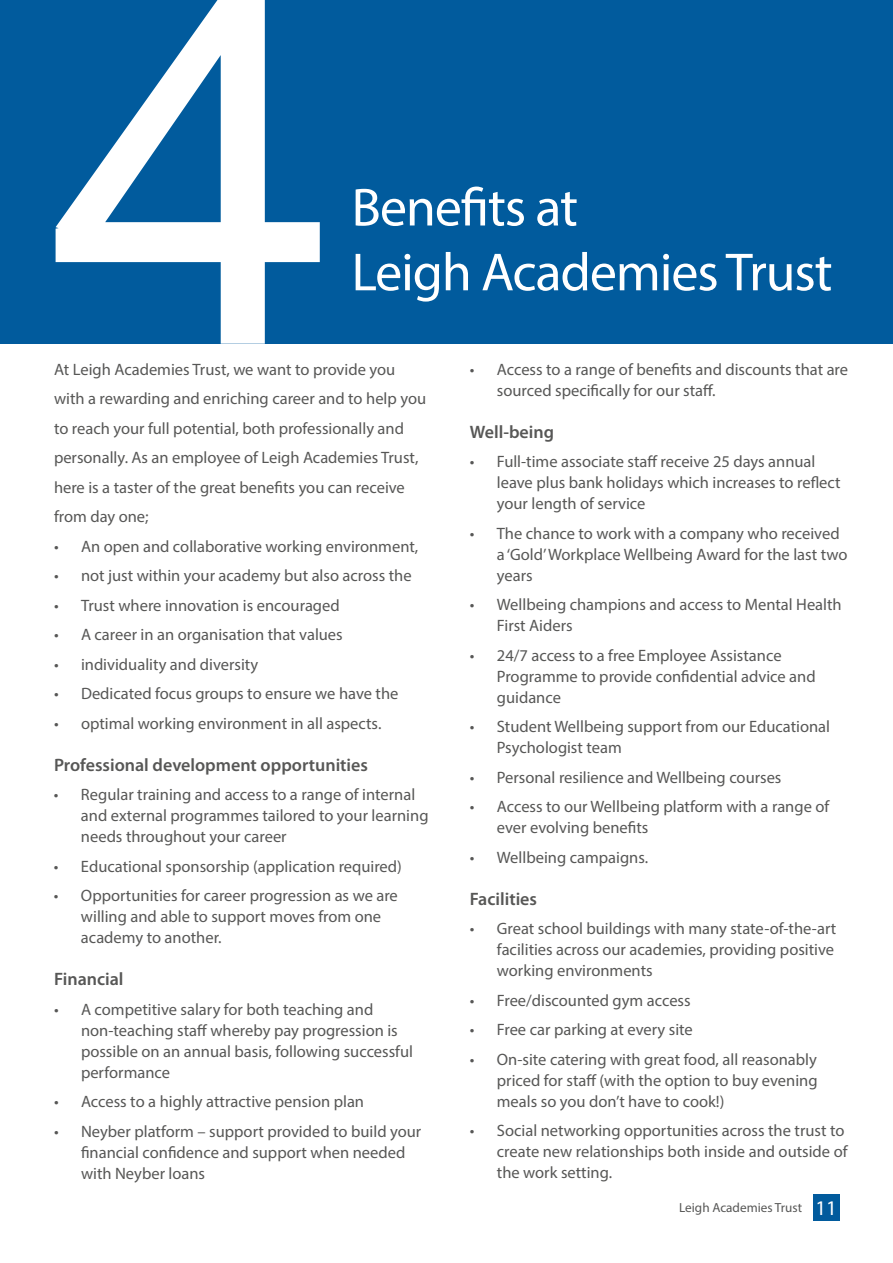
<style>
.page{position:relative;width:893px;height:1263px;background:#fff}
.page>*{position:absolute;margin:0;border:0;box-sizing:border-box;transform-origin:0 0}
.t1{font:500.25px "Amiko";color:#fff}
.t2{font:54px/64.8px "Myriad Pro";letter-spacing:-.02em;color:#fff}
.t3{font:600 18px "Myriad Pro";color:#575756}
.t4{font:16.5px/21px "Myriad Pro";color:#575756}
.t5{font:13.2px "Myriad Pro";color:#575756}
.s1{font-size:20.85px;color:#fff}
</style>
<div class="page">
<div style="left:0;top:0;width:893px;height:344px;background:#015b9d"></div>
<div style="left:813px;top:1194px;width:26px;height:27px;background:#015b9d"></div>
<h1 class="t1" style="left:27px;top:-121px;width:312px">4</h1>
<h2 class="t2" style="left:351px;top:174px;width:482px">Benefits at<br>Leigh Academies Trust</h2>
<p class="t4" style="left:54px;top:354px;width:374px;line-height:29.5px">At Leigh Academies Trust, we want to provide you with a rewarding and enriching career and to help you to reach your full potential, both professionally and personally. As an employee of Leigh Academies Trust, here is a taster of the great benefits you can receive from day one;</p>
<p class="t4" style="left:54px;top:535px;width:366px">• An open and collaborative working environment,</p>
<p class="t4" style="left:54px;top:565px;width:359px">• not just within your academy but also across the</p>
<p class="t4" style="left:54px;top:594px;width:287px">• Trust where innovation is encouraged</p>
<p class="t4" style="left:54px;top:624px;width:290px">• A career in an organisation that values</p>
<p class="t4" style="left:54px;top:653px;width:206px">• individuality and diversity</p>
<p class="t4" style="left:54px;top:683px;width:346px">• Dedicated focus groups to ensure we have the</p>
<p class="t4" style="left:54px;top:712px;width:329px">• optimal working environment in all aspects.</p>
<p class="t3" style="left:54px;top:753px;width:316px">Professional development opportunities</p>
<p class="t4" style="left:81px;top:784px;width:349px;text-indent:-27px">• Regular training and access to a range of internal and external programmes tailored to your learning needs throughout your career</p>
<p class="t4" style="left:54px;top:855px;width:349px">• Educational sponsorship (application required)</p>
<p class="t4" style="left:81px;top:885px;width:318px;text-indent:-27px">• Opportunities for career progression as we are willing and able to support moves from one academy to another.</p>
<p class="t3" style="left:54px;top:968px;width:71px">Financial</p>
<p class="t4" style="left:81px;top:998px;width:334px;text-indent:-27px">• A competitive salary for both teaching and non-teaching staff whereby pay progression is possible on an annual basis, following successful performance</p>
<p class="t4" style="left:54px;top:1091px;width:312px">• Access to a highly attractive pension plan</p>
<p class="t4" style="left:81px;top:1120px;width:342px;text-indent:-27px">• Neyber platform – support provided to build your financial confidence and support when needed with Neyber loans</p>
<p class="t4" style="left:497px;top:358px;width:353px;text-indent:-27px">• Access to a range of benefits and discounts that are sourced specifically for our staff.</p>
<p class="t3" style="left:470px;top:420px;width:86px">Well-being</p>
<p class="t4" style="left:497px;top:451px;width:345px;text-indent:-27px">• Full-time associate staff receive 25 days annual leave plus bank holidays which increases to reflect your length of service</p>
<p class="t4" style="left:497px;top:522px;width:352px;text-indent:-27px">• The chance to work with a company who received a ‘Gold’ Workplace Wellbeing Award for the last two years</p>
<p class="t4" style="left:497px;top:594px;width:346px;text-indent:-27px">• Wellbeing champions and access to Mental Health<br>First Aiders</p>
<p class="t4" style="left:497px;top:644px;width:320px;text-indent:-27px">• 24/7 access to a free Employee Assistance<br>Programme to provide confidential advice and guidance</p>
<p class="t4" style="left:497px;top:716px;width:335px;text-indent:-27px">• Student Wellbeing support from our Educational<br>Psychologist team</p>
<p class="t4" style="left:470px;top:766px;width:313px">• Personal resilience and Wellbeing courses</p>
<p class="t4" style="left:497px;top:796px;width:334px;text-indent:-27px">• Access to our Wellbeing platform with a range of ever evolving benefits</p>
<p class="t4" style="left:470px;top:846px;width:180px">• Wellbeing campaigns.</p>
<p class="t3" style="left:470px;top:887px;width:69px">Facilities</p>
<p class="t4" style="left:497px;top:918px;width:341px;text-indent:-27px">• Great school buildings with many state-of-the-art facilities across our academies, providing positive working environments</p>
<p class="t4" style="left:470px;top:989px;width:222px">• Free/discounted gym access</p>
<p class="t4" style="left:470px;top:1019px;width:224px">• Free car parking at every site</p>
<p class="t4" style="left:497px;top:1048px;width:322px;text-align:justify;text-indent:-27px">• On-site catering with great food, all reasonably priced for staff (with the option to buy evening meals so you don’t have to cook!)</p>
<p class="t4" style="left:497px;top:1120px;width:352px;text-indent:-27px">• Social networking opportunities across the trust to create new relationships both inside and outside of the work setting.</p>
<p class="t5" style="left:679px;top:1199px;width:159px">Leigh Academies Trust <span class="s1">11</span></p>
</div>
